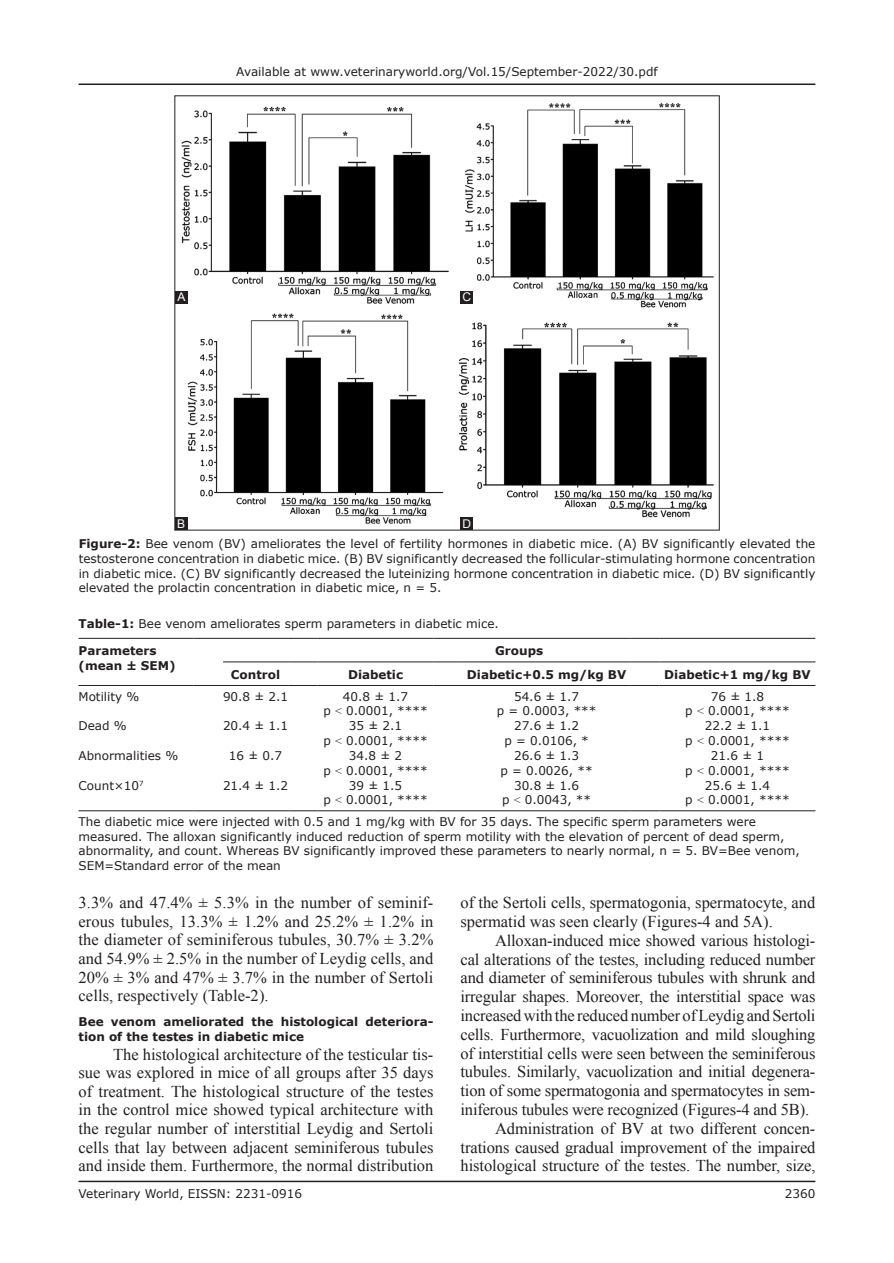
<style>
.page{position:relative;width:894px;height:1263px;background:#fff}
.page>*{position:absolute;margin:0;border:0;box-sizing:border-box;transform-origin:0 0}
.TX{font:16.5px/18.8px "Times New Roman";color:#231f20;text-align:justify}
.FGC{font:12px/14.5px "Verdana";color:#231f20;text-align:justify}
.TFN{font:12px/14.5px "Verdana";color:#231f20}
.TB{font:12px "Verdana";color:#231f20}
.TCH{font:700 12px/15.3px "Verdana";color:#231f20}
.TBL{font:12px "Verdana";color:#231f20}
.TT{font:12px "Verdana";color:#231f20}
.LABEL{font:12px "Arial";color:#fff}
.s1{font-weight:700}
.s2{font-family:"Times New Roman"}
</style>
<div class="page">
<hr style="left:78px;top:1180px;width:737px;height:2px;background:#231f20">
<hr style="left:78px;top:83px;width:737px;height:2px;background:#231f20">
<hr style="left:223px;top:638px;width:65px;height:1px;background:#231f20">
<svg style="left:288px;top:638px;width:29px;height:1px"></svg>
<hr style="left:317px;top:638px;width:116px;height:1px;background:#231f20">
<hr style="left:433px;top:638px;width:30px;height:1px;background:#231f20">
<hr style="left:463px;top:638px;width:167px;height:1px;background:#231f20">
<svg style="left:630px;top:638px;width:29px;height:1px"></svg>
<hr style="left:659px;top:638px;width:156px;height:1px;background:#231f20">
<hr style="left:223px;top:685px;width:65px;height:1px;background:#231f20">
<svg style="left:288px;top:685px;width:29px;height:1px"></svg>
<hr style="left:317px;top:685px;width:116px;height:1px;background:#231f20">
<hr style="left:433px;top:685px;width:30px;height:1px;background:#231f20">
<hr style="left:463px;top:685px;width:167px;height:1px;background:#231f20">
<svg style="left:630px;top:685px;width:29px;height:1px"></svg>
<hr style="left:659px;top:685px;width:156px;height:1px;background:#231f20">
<hr style="left:223px;top:661px;width:65px;height:1px;background:#231f20">
<svg style="left:288px;top:661px;width:29px;height:1px"></svg>
<hr style="left:317px;top:661px;width:116px;height:1px;background:#231f20">
<hr style="left:433px;top:661px;width:30px;height:1px;background:#231f20">
<hr style="left:463px;top:661px;width:167px;height:1px;background:#231f20">
<svg style="left:630px;top:661px;width:29px;height:1px"></svg>
<hr style="left:659px;top:661px;width:156px;height:1px;background:#231f20">
<hr style="left:78px;top:638px;width:116px;height:1px;background:#231f20">
<svg style="left:194px;top:638px;width:29px;height:1px"></svg>
<hr style="left:78px;top:685px;width:116px;height:1px;background:#231f20">
<svg style="left:194px;top:685px;width:29px;height:1px"></svg>
<hr style="left:78px;top:810px;width:116px;height:1px;background:#231f20">
<svg style="left:194px;top:810px;width:29px;height:1px"></svg>
<hr style="left:223px;top:810px;width:65px;height:1px;background:#231f20">
<svg style="left:288px;top:810px;width:29px;height:1px"></svg>
<hr style="left:317px;top:810px;width:116px;height:1px;background:#231f20">
<hr style="left:433px;top:810px;width:30px;height:1px;background:#231f20">
<hr style="left:463px;top:810px;width:167px;height:1px;background:#231f20">
<svg style="left:630px;top:810px;width:29px;height:1px"></svg>
<hr style="left:659px;top:810px;width:156px;height:1px;background:#231f20">
<img style="left:181px;top:103px;width:533px;height:425px">
<div style="left:460px;top:517px;width:13px;height:13px;background:#231f20"></div>
<div style="left:460px;top:291px;width:13px;height:13px;background:#231f20"></div>
<div style="left:174px;top:517px;width:13px;height:13px;background:#231f20"></div>
<div style="left:174px;top:291px;width:13px;height:13px;background:#231f20"></div>
<p class="FGC" style="left:236px;top:64px;width:423px">Available at www.veterinaryworld.org/Vol.15/September-2022/30.pdf</p>
<p class="LABEL" style="left:177px;top:288px;width:10px">A</p>
<p class="LABEL" style="left:462px;top:288px;width:10px">C</p>
<p class="LABEL" style="left:177px;top:516px;width:10px">B</p>
<p class="LABEL" style="left:462px;top:516px;width:10px">D</p>
<p class="FGC" style="left:79px;top:537px;width:738px"><span class="s1">Figure-2:</span> Bee venom (BV) ameliorates the level of fertility hormones in diabetic mice. (A) BV significantly elevated the testosterone concentration in diabetic mice. (B) BV significantly decreased the follicular-stimulating hormone concentration in diabetic mice. (C) BV significantly decreased the luteinizing hormone concentration in diabetic mice. (D) BV significantly elevated the prolactin concentration in diabetic mice, n = 5.</p>
<p class="TT" style="left:78px;top:615px;width:421px"><span class="s1">Table-1:</span> Bee venom ameliorates sperm parameters in diabetic mice.</p>
<p class="TCH" style="left:78px;top:643px;width:98px;line-height:14.5px">Parameters (mean ± SEM)</p>
<p class="TCH" style="left:495px;top:643px;width:49px">Groups</p>
<p class="TCH" style="left:231px;top:666px;width:51px">Control</p>
<p class="TCH" style="left:348px;top:666px;width:57px">Diabetic</p>
<p class="TCH" style="left:467px;top:666px;width:161px">Diabetic+0.5 mg/kg BV</p>
<p class="TCH" style="left:664px;top:666px;width:148px">Diabetic+1 mg/kg BV</p>
<p class="TB" style="left:78px;top:688px;width:62px">Motility %</p>
<p class="TB" style="left:223px;top:688px;width:67px">90.8 ± 2.1</p>
<p class="TB" style="left:343px;top:688px;width:67px">40.8 ± 1.7</p>
<p class="TB" style="left:323px;top:702px;width:106px">p <span class="s2">˂</span> 0.0001, ****</p>
<p class="TB" style="left:710px;top:688px;width:55px">76 ± 1.8</p>
<p class="TB" style="left:685px;top:702px;width:106px">p <span class="s2">˂</span> 0.0001, ****</p>
<p class="TB" style="left:514px;top:688px;width:67px">54.6 ± 1.7</p>
<p class="TB" style="left:496px;top:702px;width:101px">p = 0.0003, ***</p>
<p class="TB" style="left:78px;top:718px;width:50px">Dead %</p>
<p class="TB" style="left:223px;top:718px;width:67px">20.4 ± 1.1</p>
<p class="TB" style="left:349px;top:718px;width:55px">35 ± 2.1</p>
<p class="TB" style="left:323px;top:732px;width:106px">p <span class="s2">˂</span> 0.0001, ****</p>
<p class="TB" style="left:78px;top:747px;width:101px">Abnormalities %</p>
<p class="TB" style="left:229px;top:747px;width:55px">16 ± 0.7</p>
<p class="TB" style="left:349px;top:747px;width:55px">34.8 ± 2</p>
<p class="TB" style="left:323px;top:762px;width:106px">p <span class="s2">˂</span> 0.0001, ****</p>
<p class="TB" style="left:514px;top:718px;width:67px">27.6 ± 1.2</p>
<p class="TB" style="left:504px;top:732px;width:86px">p = 0.0106, *</p>
<p class="TB" style="left:514px;top:747px;width:67px">26.6 ± 1.3</p>
<p class="TB" style="left:500px;top:762px;width:94px">p = 0.0026, **</p>
<p class="TB" style="left:704px;top:718px;width:67px">22.2 ± 1.1</p>
<p class="TB" style="left:685px;top:732px;width:106px">p <span class="s2">˂</span> 0.0001, ****</p>
<p class="TB" style="left:710px;top:747px;width:55px">21.6 ± 1</p>
<p class="TB" style="left:685px;top:762px;width:106px">p <span class="s2">˂</span> 0.0001, ****</p>
<p class="TBL" style="left:78px;top:777px;width:67px">Count×10<sup>7</sup></p>
<p class="TBL" style="left:223px;top:777px;width:67px">21.4 ± 1.2</p>
<p class="TBL" style="left:349px;top:777px;width:55px">39 ± 1.5</p>
<p class="TBL" style="left:323px;top:792px;width:106px">p <span class="s2">˂</span> 0.0001, ****</p>
<p class="TBL" style="left:514px;top:777px;width:67px">30.8 ± 1.6</p>
<p class="TBL" style="left:502px;top:792px;width:91px">p <span class="s2">˂</span> 0.0043, **</p>
<p class="TBL" style="left:704px;top:777px;width:67px">25.6 ± 1.4</p>
<p class="TBL" style="left:685px;top:792px;width:106px">p <span class="s2">˂</span> 0.0001, ****</p>
<p class="TFN" style="left:78px;top:814px;width:722px">The diabetic mice were injected with 0.5 and 1 mg/kg with BV for 35 days. The specific sperm parameters were measured. The alloxan significantly induced reduction of sperm motility with the elevation of percent of dead sperm, abnormality, and count. Whereas BV significantly improved these parameters to nearly normal, n = 5. BV=Bee venom, SEM=Standard error of the mean</p>
<p class="TX" style="left:78px;top:892px;width:356px">3.3% and 47.4% ± 5.3% in the number of seminif&shy;erous tubules, 13.3% ± 1.2% and 25.2% ± 1.2% in the diameter of seminiferous tubules, 30.7% ± 3.2% and 54.9% ± 2.5% in the number of Leydig cells, and 20% ± 3% and 47% ± 3.7% in the number of Sertoli cells, respectively (Table-2).</p>
<h2 class="TCH" style="left:78px;top:1013px;width:356px">Bee venom ameliorated the histological deteriora&shy;tion of the testes in diabetic mice</h2>
<p class="TX" style="left:78px;top:1044px;width:356px;text-indent:34px">The histological architecture of the testicular tis&shy;sue was explored in mice of all groups after 35 days of treatment. The histological structure of the testes in the control mice showed typical architecture with the regular number of interstitial Leydig and Sertoli cells that lay between adjacent seminiferous tubules and inside them. Furthermore, the normal distribution</p>
<p class="TX" style="left:460px;top:892px;width:356px">of the Sertoli cells, spermatogonia, spermatocyte, and spermatid was seen clearly (Figures-4 and 5A).</p>
<p class="TX" style="left:460px;top:930px;width:356px;text-indent:34px">Alloxan-induced mice showed various histologi&shy;cal alterations of the testes, including reduced number and diameter of seminiferous tubules with shrunk and irregular shapes. Moreover, the interstitial space was increased with the reduced number of Leydig and Sertoli cells. Furthermore, vacuolization and mild sloughing of interstitial cells were seen between the seminiferous tubules. Similarly, vacuolization and initial degenera&shy;tion of some spermatogonia and spermatocytes in sem&shy;iniferous tubules were recognized (Figures-4 and 5B).</p>
<p class="TX" style="left:460px;top:1118px;width:356px;text-indent:34px">Administration of BV at two different concen&shy;trations caused gradual improvement of the impaired histological structure of the testes. The number, size,</p>
<p class="FGC" style="left:78px;top:1186px;width:225px">Veterinary World, EISSN: 2231-0916</p>
<p class="FGC" style="left:784px;top:1186px;width:32px">2360</p>
</div>
